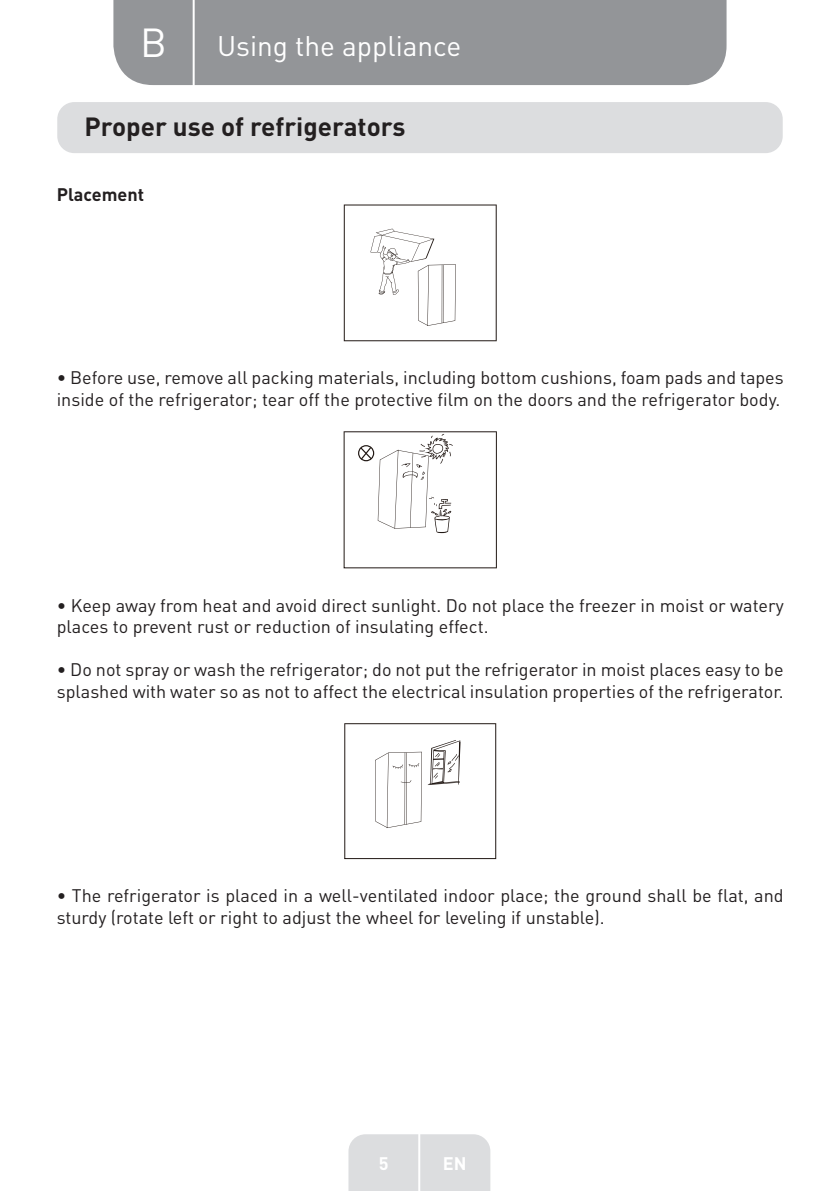
<style>
.page{position:relative;width:840px;height:1191px;background:#fff}
.page>*{position:absolute;margin:0;border:0;box-sizing:border-box;transform-origin:0 0}
.t1{font:40px "DIN Pro";color:#fff}
.t2{font:28px "DIN Pro";color:#fff}
.t3{font:700 26px "DIN Pro";color:#231f20}
.t4{font:18px/21.6px "DIN Pro";color:#231f20}
.t5{font:700 18px "DIN Pro";color:#231f20}
.t6{font:700 18px "DIN Pro";color:#fff}
</style>
<div class="page">
<div style="left:113px;top:0;width:613px;height:85px;background:#939598"></div>
<div style="left:348px;top:1134px;width:142px;height:57px;background:#dcdddf"></div>
<hr style="left:418px;top:1111px;width:2px;height:80px;background:#fff">
<hr style="left:192px;top:0;width:2px;height:88px;background:#fff">
<div style="left:57px;top:102px;width:725px;height:51px;background:#dcdddf;border-radius:17px"></div>
<svg style="left:343px;top:204px;width:153px;height:137px"></svg>
<svg style="left:343px;top:431px;width:153px;height:137px"></svg>
<svg style="left:344px;top:723px;width:152px;height:136px"></svg>
<h1 class="t1" style="left:140px;top:15px;width:28px">B</h1>
<h2 class="t2" style="left:217px;top:27px;width:246px">Using the appliance</h2>
<h3 class="t3" style="left:85px;top:109px;width:322px">Proper use of refrigerators</h3>
<p class="t5" style="left:57px;top:182px;width:89px">Placement</p>
<p class="t4" style="left:57px;top:366px;width:728px">• Before use, remove all packing materials, including bottom cushions, foam pads and tapes inside of the refrigerator; tear off the protective film on the doors and the refrigerator body.</p>
<p class="t4" style="left:57px;top:593px;width:728px">• Keep away from heat and avoid direct sunlight. Do not place the freezer in moist or watery places to prevent rust or reduction of insulating effect.</p>
<p class="t4" style="left:57px;top:658px;width:728px">• Do not spray or wash the refrigerator; do not put the refrigerator in moist places easy to be splashed with water so as not to affect the electrical insulation properties of the refrigerator.</p>
<p class="t4" style="left:57px;top:884px;width:728px">• The refrigerator is placed in a well-ventilated indoor place; the ground shall be flat, and sturdy (rotate left or right to adjust the wheel for leveling if unstable).</p>
<p class="t6" style="left:378px;top:1150px;width:11px">5</p>
<p class="t6" style="left:442px;top:1150px;width:25px">EN</p>
</div>
